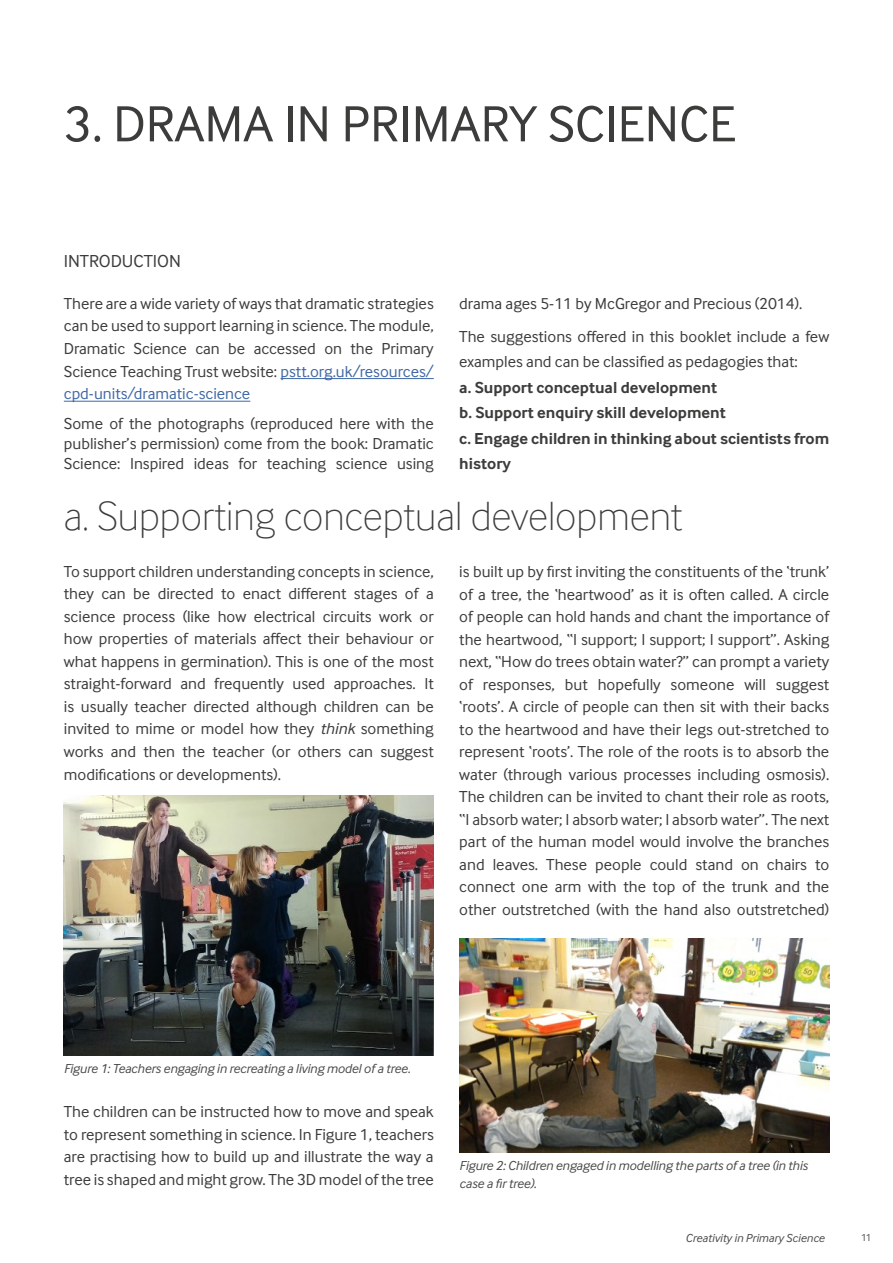
<style>
.page{position:relative;width:893px;height:1263px;background:#fff}
.page>*{position:absolute;margin:0;border:0;box-sizing:border-box;transform-origin:0 0}
.t1{font:52.5px "Inter Face";color:#3c3c3b}
.t2{font:100 42px "Inter Face";color:#3c3c3b}
.t3{font:18px "Inter Face";color:#3c3c3b}
.t4{font:16.5px/22.5px "Inter Face";color:#3c3c3b;text-align:justify}
.t5{font:700 16.5px/25.5px "Inter Face";color:#3c3c3b}
.t6{font:italic 13.5px/18px "Inter Face";letter-spacing:-.01em;color:#4a4a49}
.t7{font:italic 12px "Inter Face";color:#4a4a49}
.t8{font:10.5px "Inter Face";color:#575756}
.s1{color:#3f68a5}
.s2{font-style:italic}
</style>
<div class="page">
<hr style="left:280px;top:378px;width:154px;height:1px;background:#3f68a5">
<hr style="left:64px;top:401px;width:186px;height:1px;background:#3f68a5">
<img style="left:64px;top:795px;width:370px;height:260px">
<img style="left:459px;top:938px;width:370px;height:214px">
<h1 class="t1" style="left:64px;top:94px;width:674px">3. DRAMA IN PRIMARY SCIENCE</h1>
<p class="t3" style="left:64px;top:251px;width:119px">INTRODUCTION</p>
<p class="t4" style="left:64px;top:292px;width:371px">There are a wide variety of ways that dramatic strategies can be used to support learning in science. The module, Dramatic Science can be accessed on the Primary Science Teaching Trust website: <span class="s1">pstt.org.uk/resources/ cpd-units/dramatic-science</span></p>
<p class="t4" style="left:64px;top:414px;width:371px;line-height:20px">Some of the photographs (reproduced here with the publisher’s permission) come from the book: Dramatic Science: Inspired ideas for teaching science using</p>
<p class="t4" style="left:459px;top:287px;width:371px;line-height:33px">drama ages 5-11 by McGregor and Precious (2014).<br>The suggestions offered in this booklet include a few</p>
<p class="t4" style="left:459px;top:350px;width:340px">examples and can be classified as pedagogies that:</p>
<p class="t5" style="left:459px;top:374px;width:371px">a. Support conceptual development<br>b. Support enquiry skill development<br>c. Engage children in thinking about scientists from history</p>
<h2 class="t2" style="left:64px;top:492px;width:620px">a. Supporting conceptual development</h2>
<p class="t4" style="left:64px;top:560px;width:371px">To support children understanding concepts in science, they can be directed to enact different stages of a science process (like how electrical circuits work or how properties of materials affect their behaviour or what happens in germination). This is one of the most straight-forward and frequently used approaches. It is usually teacher directed although children can be invited to mime or model how they <span class="s2">think</span> something works and then the teacher (or others can suggest modifications or developments).</p>
<p class="t4" style="left:459px;top:560px;width:371px">is built up by first inviting the constituents of the ‘trunk’ of a tree, the ‘heartwood’ as it is often called. A circle of people can hold hands and chant the importance of the heartwood, “I support; I support; I support”. Asking next, “How do trees obtain water?” can prompt a variety of responses, but hopefully someone will suggest ‘roots’. A circle of people can then sit with their backs to the heartwood and have their legs out-stretched to represent ‘roots’. The role of the roots is to absorb the water (through various processes including osmosis).<br>The children can be invited to chant their role as roots, “I absorb water; I absorb water; I absorb water”. The next part of the human model would involve the branches and leaves. These people could stand on chairs to connect one arm with the top of the trunk and the other outstretched (with the hand also outstretched)</p>
<p class="t6" style="left:64px;top:1059px;width:348px">Figure 1: Teachers engaging in recreating a living model of a tree.</p>
<p class="t4" style="left:64px;top:1100px;width:371px">The children can be instructed how to move and speak to represent something in science. In Figure 1, teachers are practising how to build up and illustrate the way a tree is shaped and might grow. The 3D model of the tree</p>
<p class="t6" style="left:459px;top:1156px;width:350px">Figure 2: Children engaged in modelling the parts of a tree (in this case a fir tree).</p>
<p class="t7" style="left:686px;top:1231px;width:141px">Creativity in Primary Science</p>
<p class="t8" style="left:861px;top:1231px;width:12px">11</p>
</div>
